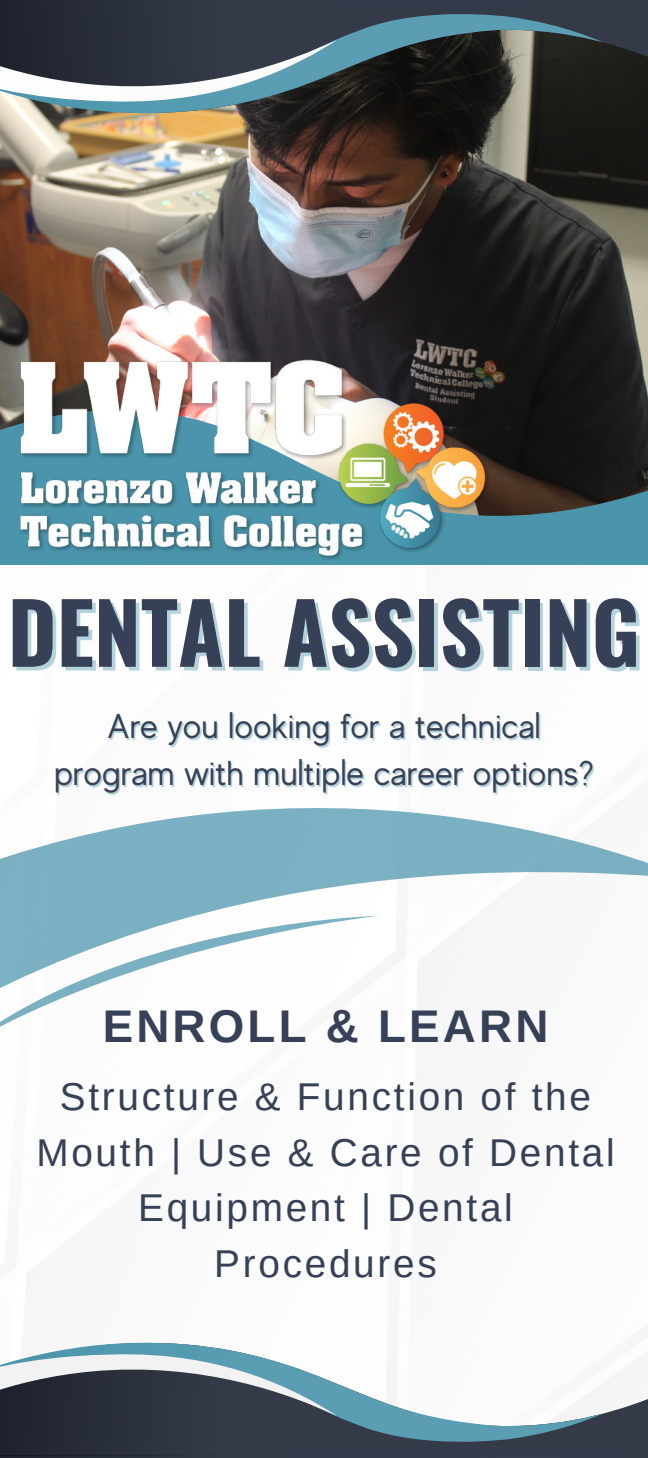
<style>
.page{position:relative;width:648px;height:1458px;background:#fff}
.page>*{position:absolute;margin:0;border:0;box-sizing:border-box;transform-origin:0 0}
.t1{font:700 83.48px "Oswald";color:#364057}
.t2{font:700 45.68px "Arimo";letter-spacing:.07em;color:#364057}
.t3{font:38.7px/55.4px "Arimo";letter-spacing:.07em;color:#364057;text-align:center}
.t4{font:34.43px/47.2px "MADE Evolve Sans";color:#364057;text-align:center}
</style>
<div class="page">
<div style="left:0;top:376px;width:648px;height:189px;background:#4a95ac"></div>
<img style="left:0;top:120px;width:648px;height:396px">
<svg style="left:0;top:1337px;width:648px;height:118px"></svg>
<svg style="left:0;top:1331px;width:603px;height:118px"></svg>
<svg style="left:0;top:1350px;width:337px;height:91px"></svg>
<svg style="left:0;top:0;width:648px;height:120px;background:#26292e"></svg>
<svg style="left:0;top:6px;width:603px;height:119px;background:#404745"></svg>
<svg style="left:0;top:17px;width:337px;height:89px;background:#53606a"></svg>
<img style="left:10px;top:352px;width:486px;height:208px">
<svg style="left:0;top:808px;width:648px;height:232px;fill:#f6f6f6"></svg>
<svg style="left:0;top:916px;width:379px;height:124px"></svg>
<div style="left:294px;top:0;width:348px;height:11px;background:#343a48"></div>
<div style="left:289px;top:1447px;width:334px;height:11px;background:#343a4a"></div>
<p class="t1" style="left:8px;top:567px;width:634px">DENTAL ASSISTING</p>
<p class="t4" style="left:54px;top:703px;width:541px">Are you looking for a technical program with multiple career options?</p>
<p class="t2" style="left:103px;top:1001px;width:447px">ENROLL &amp; LEARN</p>
<p class="t3" style="left:36px;top:1069px;width:580px">Structure &amp; Function of the<br>Mouth | Use &amp; Care of Dental<br>Equipment | Dental<br>Procedures</p>
</div>
